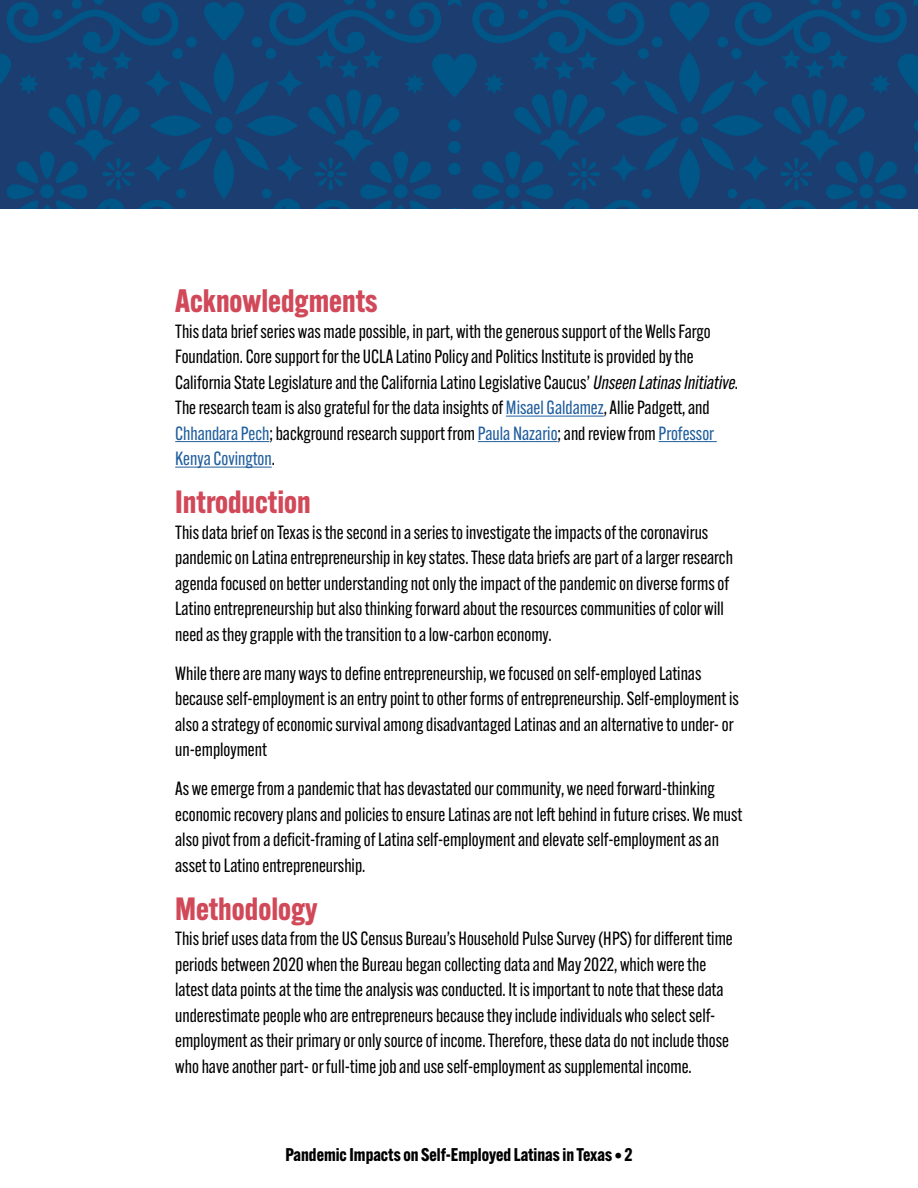
<style>
.page{position:relative;width:918px;height:1188px;background:#fff}
.page>*{position:absolute;margin:0;border:0;box-sizing:border-box;transform-origin:0 0}
.t1{font:700 31.8px "Alternate Gothic ATF";color:#d14959}
.t2{font:700 31.5px "Alternate Gothic ATF";color:#d14959}
.t3{font:18.75px/25.5px "Alternate Gothic ATF";color:#000}
.t4{font:700 18px "Alternate Gothic ATF";color:#000}
.s1{font-style:italic}
.s2{color:#215e9e}
</style>
<div class="page">
<hr style="left:506px;top:416px;width:98px;height:1px;background:#215e9e">
<hr style="left:175px;top:441px;width:94px;height:1px;background:#215e9e">
<hr style="left:478px;top:441px;width:80px;height:1px;background:#215e9e">
<hr style="left:659px;top:441px;width:58px;height:1px;background:#215e9e">
<hr style="left:175px;top:467px;width:97px;height:1px;background:#215e9e">
<svg style="left:0;top:0;width:918px;height:209px"></svg>
<h1 class="t1" style="left:175px;top:281px;width:204px">Acknowledgments</h1>
<p class="t3" style="left:175px;top:318px;width:565px">This data brief series was made possible, in part, with the generous support of the Wells Fargo Foundation. Core support for the UCLA Latino Policy and Politics Institute is provided by the California State Legislature and the California Latino Legislative Caucus’ <span class="s1">UnseenLatinasInitiative</span>.<br>The research team is also grateful for the data insights of <span class="s2">Misael Galdamez</span>, Allie Padgett, and <span class="s2">Chhandara Pech</span>; background research support from <span class="s2">Paula Nazario</span>; and review from <span class="s2">Professor Kenya Covington</span>.</p>
<h2 class="t2" style="left:175px;top:482px;width:137px">Introduction</h2>
<p class="t3" style="left:175px;top:519px;width:559px">This data brief on Texas is the second in a series to investigate the impacts of the coronavirus pandemic on Latina entrepreneurship in key states. These data briefs are part of a larger research agenda focused on better understanding not only the impact of the pandemic on diverse forms of Latino entrepreneurship but also thinking forward about the resources communities of color will need as they grapple with the transition to a low-carbon economy.</p>
<p class="t3" style="left:175px;top:660px;width:565px">While there are many ways to define entrepreneurship, we focused on self-employed Latinas because self-employment is an entry point to other forms of entrepreneurship. Self-employment is also a strategy of economic survival among disadvantaged Latinas and an alternative to under- or un-employment</p>
<p class="t3" style="left:175px;top:776px;width:569px">As we emerge from a pandemic that has devastated our community, we need forward-thinking economic recovery plans and policies to ensure Latinas are not left behind in future crises. We must also pivot from a deficit-framing of Latina self-employment and elevate self-employment as an asset to Latino entrepreneurship.</p>
<h2 class="t2" style="left:175px;top:889px;width:144px">Methodology</h2>
<p class="t3" style="left:175px;top:926px;width:559px">This brief uses data from the US Census Bureau’s Household Pulse Survey (HPS) for different time periods between 2020 when the Bureau began collecting data and May 2022, which were the latest data points at the time the analysis was conducted. It is important to note that these data underestimate people who are entrepreneurs because they include individuals who select self&shy;employment as their primary or only source of income. Therefore, these data do not include those who have another part- or full-time job and use self-employment as supplemental income.</p>
<p class="t4" style="left:285px;top:1143px;width:349px">Pandemic Impacts on Self-Employed Latinas in Texas • 2</p>
</div>
